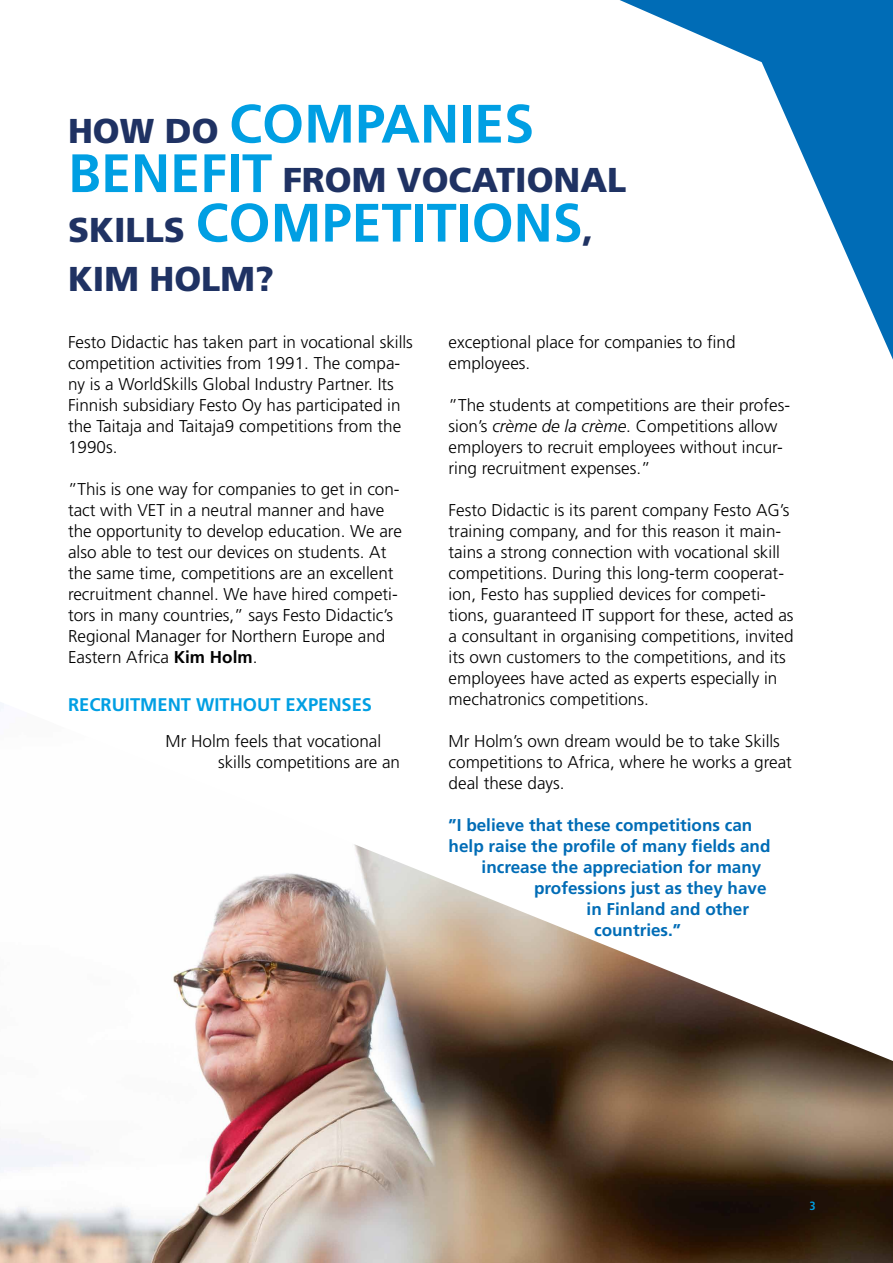
<style>
.page{position:relative;width:893px;height:1263px;background:#fff}
.page>*{position:absolute;margin:0;border:0;box-sizing:border-box;transform-origin:0 0}
.t1{font:700 54px "Frutiger LT Std";color:#009fe3}
.t2{font:900 34.5px "Frutiger LT Std";color:#1f3263}
.t3{font:700 18.3px "Frutiger LT Std";color:#009fe3}
.t4{font:300 17.1px/21px "Frutiger LT Std";color:#000}
.t5{font:700 17.1px "Frutiger LT Std";color:#006cb6}
.t6{font:700 condensed 12px "Frutiger LT Std";color:#009fe3}
.s1{font-weight:900;font-size:34.5px;color:#1f3263}
.s2{font-weight:700;font-size:54px;color:#009fe3}
.s3{font-weight:700}
.s4{font-style:italic}
</style>
<div class="page">
<img style="left:0;top:702px;width:893px;height:561px">
<svg style="left:620px;top:0;width:273px;height:360px"></svg>
<h1 class="t1" style="left:68px;top:92px;width:468px"><span class="s1">HOW DO</span> COMPANIES</h1>
<h2 class="t2" style="left:68px;top:159px;width:560px"><span class="s2">BENEFIT</span> FROM VOCATIONAL</h2>
<h1 class="t1" style="left:68px;top:191px;width:527px"><span class="s1">SKILLS</span> COMPETITIONS<span class="s1">,</span></h1>
<h2 class="t2" style="left:68px;top:258px;width:208px">KIM HOLM?</h2>
<p class="t4" style="left:68px;top:332px;width:346px">Festo Didactic has taken part in vocational skills competition activities from 1991. The compa&shy;ny is a WorldSkills Global Industry Partner. Its Finnish subsidiary Festo Oy has participated in the Taitaja and Taitaja9 competitions from the 1990s.</p>
<p class="t4" style="left:68px;top:479px;width:335px">”This is one way for companies to get in con&shy;tact with VET in a neutral manner and have the opportunity to develop education. We are also able to test our devices on students. At the same time, competitions are an excellent recruitment channel. We have hired competi&shy;tors in many countries,” says Festo Didactic’s Regional Manager for Northern Europe and Eastern Africa <span class="s3">Kim Holm</span>.</p>
<p class="t3" style="left:68px;top:694px;width:306px">RECRUITMENT WITHOUT EXPENSES</p>
<p class="t4" style="left:218px;top:731px;width:184px;text-indent:-52px">Mr Holm feels that vocational skills competitions are an</p>
<p class="t4" style="left:449px;top:332px;width:288px">exceptional place for companies to find employees.</p>
<p class="t4" style="left:449px;top:395px;width:343px">”The students at competitions are their profes&shy;sion’s <span class="s4">crème de la crème</span>. Competitions allow employers to recruit employees without incur&shy;ring recruitment expenses.”</p>
<p class="t4" style="left:449px;top:500px;width:346px">Festo Didactic is its parent company Festo AG’s training company, and for this reason it main&shy;tains a strong connection with vocational skill competitions. During this long-term cooperat&shy;ion, Festo has supplied devices for competi&shy;tions, guaranteed IT support for these, acted as a consultant in organising competitions, invited its own customers to the competitions, and its employees have acted as experts especially in mechatronics competitions.</p>
<p class="t4" style="left:449px;top:731px;width:345px">Mr Holm’s own dream would be to take Skills competitions to Africa, where he works a great deal these days.</p>
<p class="t5" style="left:449px;top:815px;width:305px">”I believe that these competitions can</p>
<p class="t5" style="left:449px;top:836px;width:323px">help raise the profile of many fields and</p>
<p class="t5" style="left:482px;top:857px;width:281px">increase the appreciation for many</p>
<p class="t5" style="left:534px;top:878px;width:234px">professions just as they have</p>
<p class="t5" style="left:587px;top:899px;width:164px">in Finland and other</p>
<p class="t5" style="left:594px;top:920px;width:89px">countries.”</p>
<p class="t6" style="left:809px;top:1199px;width:8px">3</p>
</div>
